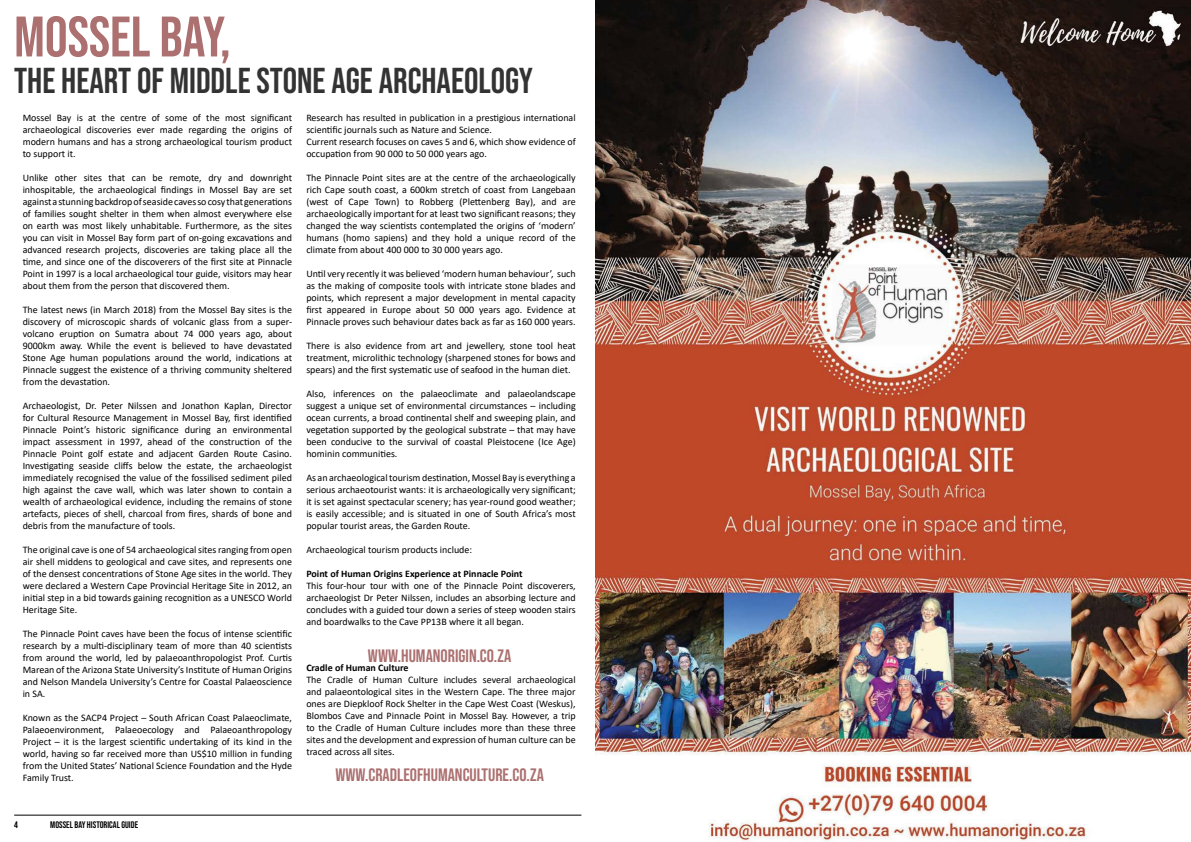
<style>
.page{position:relative;width:1191px;height:842px;background:#fff}
.page>*{position:absolute;margin:0;border:0;box-sizing:border-box;transform-origin:0 0}
.t1{font:57px "Bebas Neue";color:#ac7070}
.t2{font:36px "Bebas Neue";color:#333334}
.t3{font:18px "Bebas Neue";color:#ac7070}
.t4{font:10px/12px "Calibri";color:#000;text-align:justify}
.t5{font:700 10px "Calibri";color:#000}
.t6{font:9.5px "Bebas Neue";color:#000}
</style>
<div class="page">
<hr style="left:14px;top:815px;width:567px;height:1px;background:#000">
<img style="left:595px;top:0;width:596px;height:842px">
<h1 class="t1" style="left:14px;top:7px;width:218px">MOSSEL BAY,</h1>
<h2 class="t2" style="left:14px;top:62px;width:520px">THE HEART OF MIDDLE STONE AGE ARCHAEOLOGY</h2>
<p class="t4" style="left:23px;top:111px;width:271px">Mossel Bay is at the centre of some of the most significant archaeological discoveries ever made regarding the origins of modern humans and has a strong archaeological tourism product to support it.</p>
<p class="t4" style="left:23px;top:171px;width:271px">Unlike other sites that can be remote, dry and downright inhospitable, the archaeological findings in Mossel Bay are set against a stunning backdrop of seaside caves so cosy that generations of families sought shelter in them when almost everywhere else on earth was most likely unhabitable. Furthermore, as the sites you can visit in Mossel Bay form part of on-going excavations and advanced research projects, discoveries are taking place all the time, and since one of the discoverers of the first site at Pinnacle Point in 1997 is a local archaeological tour guide, visitors may hear about them from the person that discovered them.</p>
<p class="t4" style="left:23px;top:303px;width:271px">The latest news (in March 2018) from the Mossel Bay sites is the discovery of microscopic shards of volcanic glass from a super&shy;volcano eruption on Sumatra about 74 000 years ago, about 9000km away. While the event is believed to have devastated Stone Age human populations around the world, indications at Pinnacle suggest the existence of a thriving community sheltered from the devastation.</p>
<p class="t4" style="left:23px;top:399px;width:271px">Archaeologist, Dr. Peter Nilssen and Jonathon Kaplan, Director for Cultural Resource Management in Mossel Bay, first identified Pinnacle Point’s historic significance during an environmental impact assessment in 1997, ahead of the construction of the Pinnacle Point golf estate and adjacent Garden Route Casino.<br>Investigating seaside cliffs below the estate, the archaeologist immediately recognised the value of the fossilised sediment piled high against the cave wall, which was later shown to contain a wealth of archaeological evidence, including the remains of stone artefacts, pieces of shell, charcoal from fires, shards of bone and debris from the manufacture of tools.</p>
<p class="t4" style="left:23px;top:543px;width:271px">The original cave is one of 54 archaeological sites ranging from open air shell middens to geological and cave sites, and represents one of the densest concentrations of Stone Age sites in the world. They were declared a Western Cape Provincial Heritage Site in 2012, an initial step in a bid towards gaining recognition as a UNESCO World Heritage Site.</p>
<p class="t4" style="left:23px;top:627px;width:271px">The Pinnacle Point caves have been the focus of intense scientific research by a multi-disciplinary team of more than 40 scientists from around the world, led by palaeoanthropologist Prof. Curtis Marean of the Arizona State University’s Institute of Human Origins and Nelson Mandela University’s Centre for Coastal Palaeoscience in SA.</p>
<p class="t4" style="left:23px;top:711px;width:271px">Known as the SACP4 Project – South African Coast Palaeoclimate, Palaeoenvironment, Palaeoecology and Palaeoanthropology Project – it is the largest scientific undertaking of its kind in the world, having so far received more than US$10 million in funding from the United States’ National Science Foundation and the Hyde Family Trust.</p>
<p class="t4" style="left:306px;top:111px;width:271px;text-align:left">Research has resulted in publication in a prestigious international scientific journals such as Nature and Science.<br>Current research focuses on caves 5 and 6, which show evidence of occupation from 90 000 to 50 000 years ago.</p>
<p class="t4" style="left:306px;top:171px;width:271px">The Pinnacle Point sites are at the centre of the archaeologically rich Cape south coast, a 600km stretch of coast from Langebaan (west of Cape Town) to Robberg (Plettenberg Bay), and are archaeologically important for at least two significant reasons; they changed the way scientists contemplated the origins of ‘modern’ humans (homo sapiens) and they hold a unique record of the climate from about 400 000 to 30 000 years ago.</p>
<p class="t4" style="left:306px;top:267px;width:271px">Until very recently it was believed ‘modern human behaviour’, such as the making of composite tools with intricate stone blades and points, which represent a major development in mental capacity first appeared in Europe about 50 000 years ago. Evidence at Pinnacle proves such behaviour dates back as far as 160 000 years.</p>
<p class="t4" style="left:306px;top:339px;width:271px">There is also evidence from art and jewellery, stone tool heat treatment, microlithic technology (sharpened stones for bows and spears) and the first systematic use of seafood in the human diet.</p>
<p class="t4" style="left:306px;top:388px;width:271px">Also, inferences on the palaeoclimate and palaeolandscape suggest a unique set of environmental circumstances – including ocean currents, a broad continental shelf and sweeping plain, and vegetation supported by the geological substrate – that may have been conducive to the survival of coastal Pleistocene (Ice Age) hominin communities.</p>
<p class="t4" style="left:306px;top:471px;width:271px">As an archaeological tourism destination, Mossel Bay is everything a serious archaeotourist wants: it is archaeologically very significant; it is set against spectacular scenery; has year-round good weather; is easily accessible; and is situated in one of South Africa’s most popular tourist areas, the Garden Route.</p>
<p class="t4" style="left:306px;top:543px;width:167px">Archaeological tourism products include:</p>
<p class="t5" style="left:306px;top:570px;width:218px">Point of Human Origins Experience at Pinnacle Point</p>
<p class="t4" style="left:306px;top:579px;width:271px">This four-hour tour with one of the Pinnacle Point discoverers, archaeologist Dr Peter Nilssen, includes an absorbing lecture and concludes with a guided tour down a series of steep wooden stairs and boardwalks to the Cave PP13B where it all began.</p>
<p class="t5" style="left:306px;top:664px;width:104px">Cradle of Human Culture</p>
<p class="t4" style="left:306px;top:673px;width:271px">The Cradle of Human Culture includes several archaeological and palaeontological sites in the Western Cape. The three major ones are Diepkloof Rock Shelter in the Cape West Coast (Weskus), Blombos Cave and Pinnacle Point in Mossel Bay. However, a trip to the Cradle of Human Culture includes more than these three sites and the development and expression of human culture can be traced across all sites.</p>
<h3 class="t3" style="left:335px;top:765px;width:210px">WWW.CRADLEOFHUMANCULTURE.CO.ZA</h3>
<h3 class="t3" style="left:368px;top:646px;width:145px">WWW.HUMANORIGIN.CO.ZA</h3>
<p class="t6" style="left:14px;top:820px;width:5px">4</p>
<p class="t6" style="left:50px;top:820px;width:89px">MOSSEL BAY HISTORICAL GUIDE</p>
</div>
